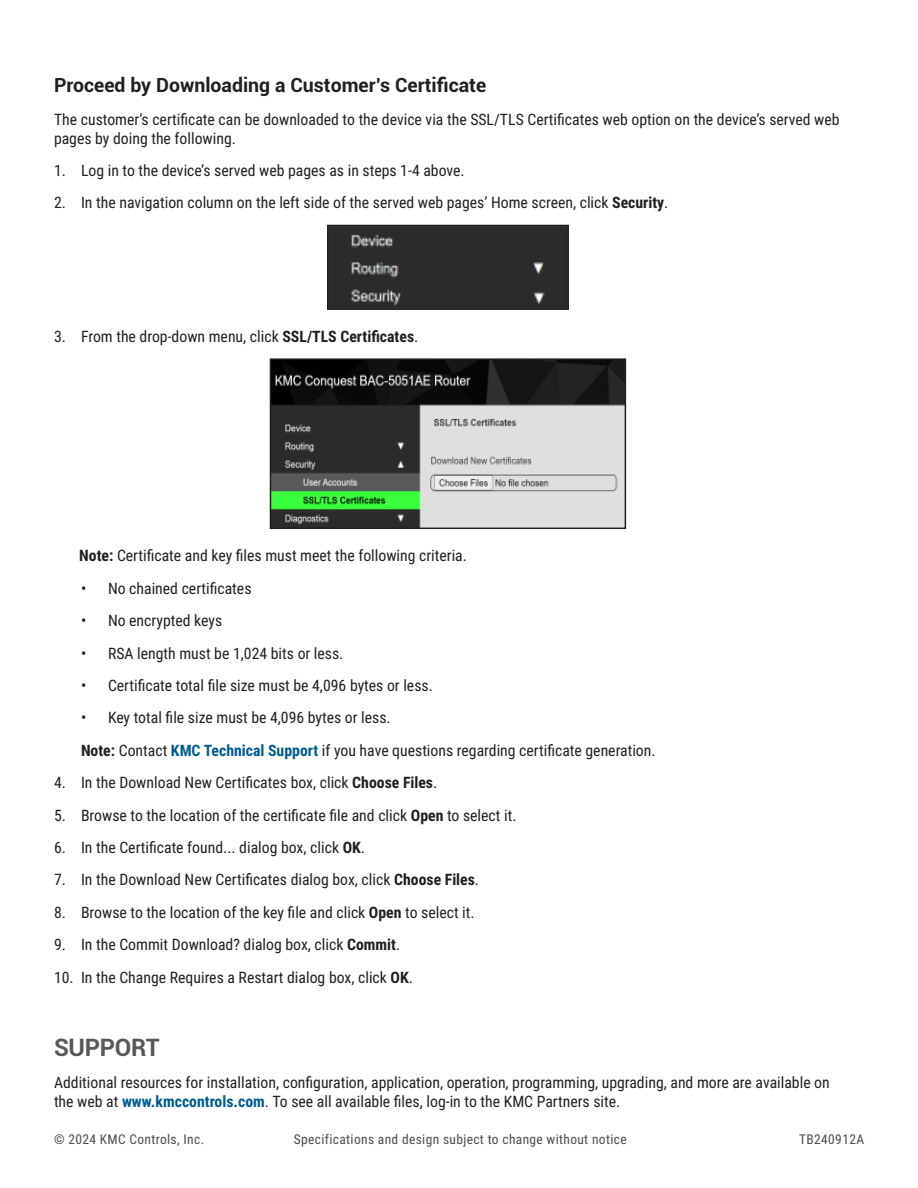
<style>
.page{position:relative;width:918px;height:1188px;background:#fff}
.page>*{position:absolute;margin:0;border:0;box-sizing:border-box;transform-origin:0 0}
.Heading_1_-_Gray{font:700 24px "Roboto";letter-spacing:-.01em;color:#57585a}
.Heading_2{font:700 19.5px "Roboto";color:#231f20}
.Body_Text{font:15.75px/18.9px "Roboto Condensed";color:#231f20}
.Footer_Centered{font:13.5px "Roboto Condensed";letter-spacing:.025em;color:#4b4c4d}
.t1{font:300 13.5px "Roboto";color:#4b4c4d}
.s1{font-weight:700}
.s2{font-weight:700;color:#005b91}
</style>
<div class="page">
<img style="left:330px;top:227px;width:236px;height:80px">
<div style="left:328px;top:225px;width:240px;height:84px;border:1px solid #231f20"></div>
<img style="left:273px;top:361px;width:350px;height:165px">
<div style="left:270px;top:358px;width:356px;height:171px;border:2px solid #231f20"></div>
<p class="Heading_2" style="left:54px;top:72px;width:434px">Proceed by Downloading a Customer’s Certificate</p>
<p class="Body_Text" style="left:54px;top:109px;width:787px">The customer’s certificate can be downloaded to the device via the SSL/TLS Certificates web option on the device’s served web pages by doing the following.</p>
<p class="Body_Text" style="left:54px;top:160px;width:412px">1. Log in to the device’s served web pages as in steps 1-4 above.</p>
<p class="Body_Text" style="left:54px;top:193px;width:616px">2. In the navigation column on the left side of the served web pages’ Home screen, click <span class="s1">Security</span>.</p>
<p class="Body_Text" style="left:54px;top:326px;width:366px">3. From the drop-down menu, click <span class="s1">SSL/TLS Certificates</span>.</p>
<p class="Body_Text" style="left:79px;top:546px;width:389px"><span class="s1">Note:</span> Certificate and key files must meet the following criteria.</p>
<p class="Body_Text" style="left:81px;top:578px;width:172px">• No chained certificates</p>
<p class="Body_Text" style="left:81px;top:611px;width:143px">• No encrypted keys</p>
<p class="Body_Text" style="left:81px;top:643px;width:264px">• RSA length must be 1,024 bits or less.</p>
<p class="Body_Text" style="left:81px;top:675px;width:353px">• Certificate total file size must be 4,096 bytes or less.</p>
<p class="Body_Text" style="left:81px;top:708px;width:311px">• Key total file size must be 4,096 bytes or less.</p>
<p class="Body_Text" style="left:81px;top:740px;width:576px"><span class="s1">Note:</span> Contact <span class="s2">KMC Technical Support</span> if you have questions regarding certificate generation.</p>
<p class="Body_Text" style="left:54px;top:773px;width:385px">4. In the Download New Certificates box, click <span class="s1">Choose Files</span>.</p>
<p class="Body_Text" style="left:54px;top:805px;width:464px">5. Browse to the location of the certificate file and click <span class="s1">Open</span> to select it.</p>
<p class="Body_Text" style="left:54px;top:837px;width:313px">6. In the Certificate found... dialog box, click <span class="s1">OK</span>.</p>
<p class="Body_Text" style="left:54px;top:870px;width:427px">7. In the Download New Certificates dialog box, click <span class="s1">Choose Files</span>.</p>
<p class="Body_Text" style="left:54px;top:902px;width:422px">8. Browse to the location of the key file and click <span class="s1">Open</span> to select it.</p>
<p class="Body_Text" style="left:54px;top:935px;width:348px">9. In the Commit Download? dialog box, click <span class="s1">Commit</span>.</p>
<p class="Body_Text" style="left:54px;top:967px;width:360px">10. In the Change Requires a Restart dialog box, click <span class="s1">OK</span>.</p>
<p class="Heading_1_-_Gray" style="left:54px;top:1030px;width:107px">SUPPORT</p>
<p class="Body_Text" style="left:54px;top:1073px;width:777px">Additional resources for installation, configuration, application, operation, programming, upgrading, and more are available on the web at <span class="s2">www.kmccontrols.com</span>. To see all available files, log-in to the KMC Partners site.</p>
<p class="Footer_Centered" style="left:54px;top:1130px;width:152px">© 2024 KMC Controls, Inc.</p>
<p class="Footer_Centered" style="left:294px;top:1130px;width:334px">Specifications and design subject to change without notice</p>
<p class="Footer_Centered" style="left:799px;top:1130px;width:66px">TB240912A</p>
<p class="t1" style="left:455px;top:1132px;width:9px">2</p>
</div>
